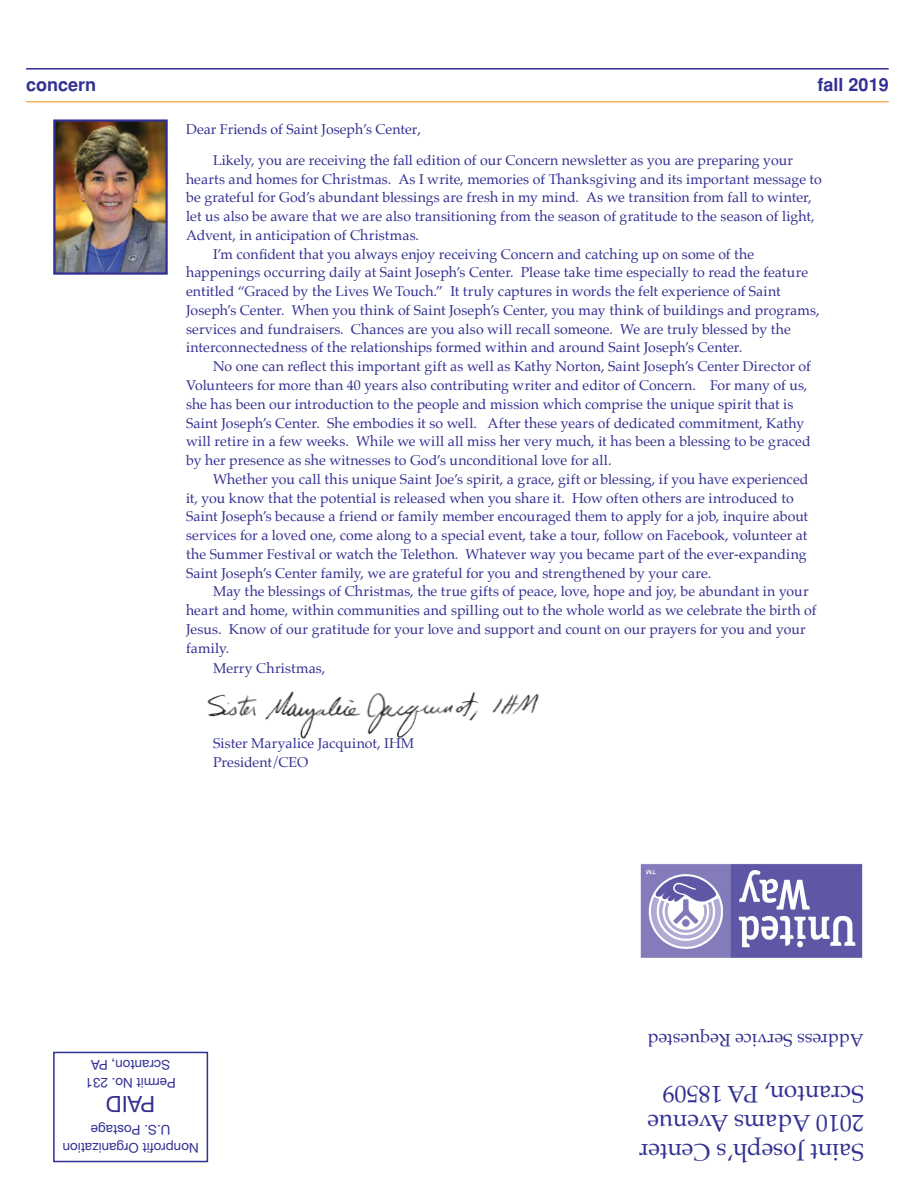
<style>
.page{position:relative;width:917px;height:1187px;background:#fff}
.page>*{position:absolute;margin:0;border:0;box-sizing:border-box;transform-origin:0 0}
.t1{font:24px/28.8px "Palatino";color:#323092}
.t2{font:22.5px "Helvetica Neue";color:#323092}
.t3{font:18px "Palatino";color:#323092}
.t4{font:700 18px "Helvetica";color:#323092}
.t5{font:14.25px/30.8px "Palatino";color:#323092}
.t6{font:13.5px/18px "Helvetica Neue";color:#323092;text-align:center}
</style>
<div class="page">
<hr style="left:26px;top:68px;width:862px;height:1px;background:#323092">
<hr style="left:26px;top:101px;width:862px;height:1px;background:#fab05f">
<img style="left:640px;top:864px;width:223px;height:94px">
<img style="left:56px;top:122px;width:109px;height:149px">
<div style="left:53px;top:119px;width:115px;height:155px;border:2px solid #323092"></div>
<img style="left:207px;top:691px;width:332px;height:48px">
<div style="left:53px;top:1051px;width:155px;height:110px;border:2px solid #323092"></div>
<p class="t4" style="left:26px;top:74px;width:72px">concern</p>
<p class="t4" style="left:817px;top:74px;width:73px">fall 2019</p>
<p class="t5" style="left:213px;top:114px;width:581px;text-indent:-27px">Dear Friends of Saint Joseph’s Center,<br>Likely, you are receiving the fall edition of our Concern newsletter as you are preparing your</p>
<p class="t5" style="left:186px;top:163px;width:637px">hearts and homes for Christmas. As I write, memories of Thanksgiving and its important message to</p>
<p class="t5" style="left:186px;top:182px;width:627px">be grateful for God’s abundant blessings are fresh in my mind. As we transition from fall to winter,</p>
<p class="t5" style="left:186px;top:201px;width:629px">let us also be aware that we are also transitioning from the season of gratitude to the season of light,</p>
<p class="t5" style="left:186px;top:219px;width:234px">Advent, in anticipation of Christmas.</p>
<p class="t5" style="left:213px;top:238px;width:542px">I’m confident that you always enjoy receiving Concern and catching up on some of the</p>
<p class="t5" style="left:186px;top:257px;width:623px">happenings occurring daily at Saint Joseph’s Center. Please take time especially to read the feature</p>
<p class="t5" style="left:186px;top:276px;width:596px">entitled “Graced by the Lives We Touch.” It truly captures in words the felt experience of Saint</p>
<p class="t5" style="left:186px;top:294px;width:634px">Joseph’s Center. When you think of Saint Joseph’s Center, you may think of buildings and programs,</p>
<p class="t5" style="left:186px;top:313px;width:606px">services and fundraisers. Chances are you also will recall someone. We are truly blessed by the</p>
<p class="t5" style="left:186px;top:332px;width:557px">interconnectedness of the relationships formed within and around Saint Joseph’s Center.</p>
<p class="t5" style="left:213px;top:351px;width:599px">No one can reflect this important gift as well as Kathy Norton, Saint Joseph’s Center Director of</p>
<p class="t5" style="left:186px;top:369px;width:622px">Volunteers for more than 40 years also contributing writer and editor of Concern. For many of us,</p>
<p class="t5" style="left:186px;top:388px;width:608px">she has been our introduction to the people and mission which comprise the unique spirit that is</p>
<p class="t5" style="left:186px;top:407px;width:619px">Saint Joseph’s Center. She embodies it so well. After these years of dedicated commitment, Kathy</p>
<p class="t5" style="left:186px;top:426px;width:626px">will retire in a few weeks. While we will all miss her very much, it has been a blessing to be graced</p>
<p class="t5" style="left:186px;top:444px;width:427px">by her presence as she witnesses to God’s unconditional love for all.</p>
<p class="t5" style="left:213px;top:463px;width:596px">Whether you call this unique Saint Joe’s spirit, a grace, gift or blessing, if you have experienced</p>
<p class="t5" style="left:186px;top:482px;width:609px">it, you know that the potential is released when you share it. How often others are introduced to</p>
<p class="t5" style="left:186px;top:501px;width:623px">Saint Joseph’s because a friend or family member encouraged them to apply for a job, inquire about</p>
<p class="t5" style="left:186px;top:519px;width:622px">services for a loved one, come along to a special event, take a tour, follow on Facebook, volunteer at</p>
<p class="t5" style="left:186px;top:538px;width:622px">the Summer Festival or watch the Telethon. Whatever way you became part of the ever-expanding</p>
<p class="t5" style="left:186px;top:557px;width:526px">Saint Joseph’s Center family, we are grateful for you and strengthened by your care.</p>
<p class="t5" style="left:213px;top:576px;width:596px">May the blessings of Christmas, the true gifts of peace, love, hope and joy, be abundant in your</p>
<p class="t5" style="left:186px;top:594px;width:631px">heart and home, within communities and spilling out to the whole world as we celebrate the birth of</p>
<p class="t5" style="left:186px;top:613px;width:621px">Jesus. Know of our gratitude for your love and support and count on our prayers for you and your</p>
<p class="t5" style="left:186px;top:632px;width:45px">family.</p>
<p class="t5" style="left:213px;top:652px;width:114px">Merry Christmas,</p>
<p class="t5" style="left:213px;top:733px;width:203px;line-height:18.8px">Sister Maryalice Jacquinot, IHM<br>President/CEO</p>
<p class="t3" style="left:863px;top:1055px;width:218px;rotate:-180deg">Address Service Requested</p>
<p class="t6" style="left:176px;top:1092px;width:92px;rotate:-180deg">Permit No. 231<br>Scranton, PA</p>
<h2 class="t2" style="left:155px;top:1117px;width:51px;rotate:-180deg">PAID</h2>
<p class="t6" style="left:199px;top:1156px;width:138px;rotate:-180deg">Nonprofit Organization<br>U.S. Postage</p>
<h1 class="t1" style="left:863px;top:1166px;width:226px;rotate:-180deg">Saint Joseph’s Center<br>2010 Adams Avenue<br>Scranton, PA 18509</h1>
</div>
